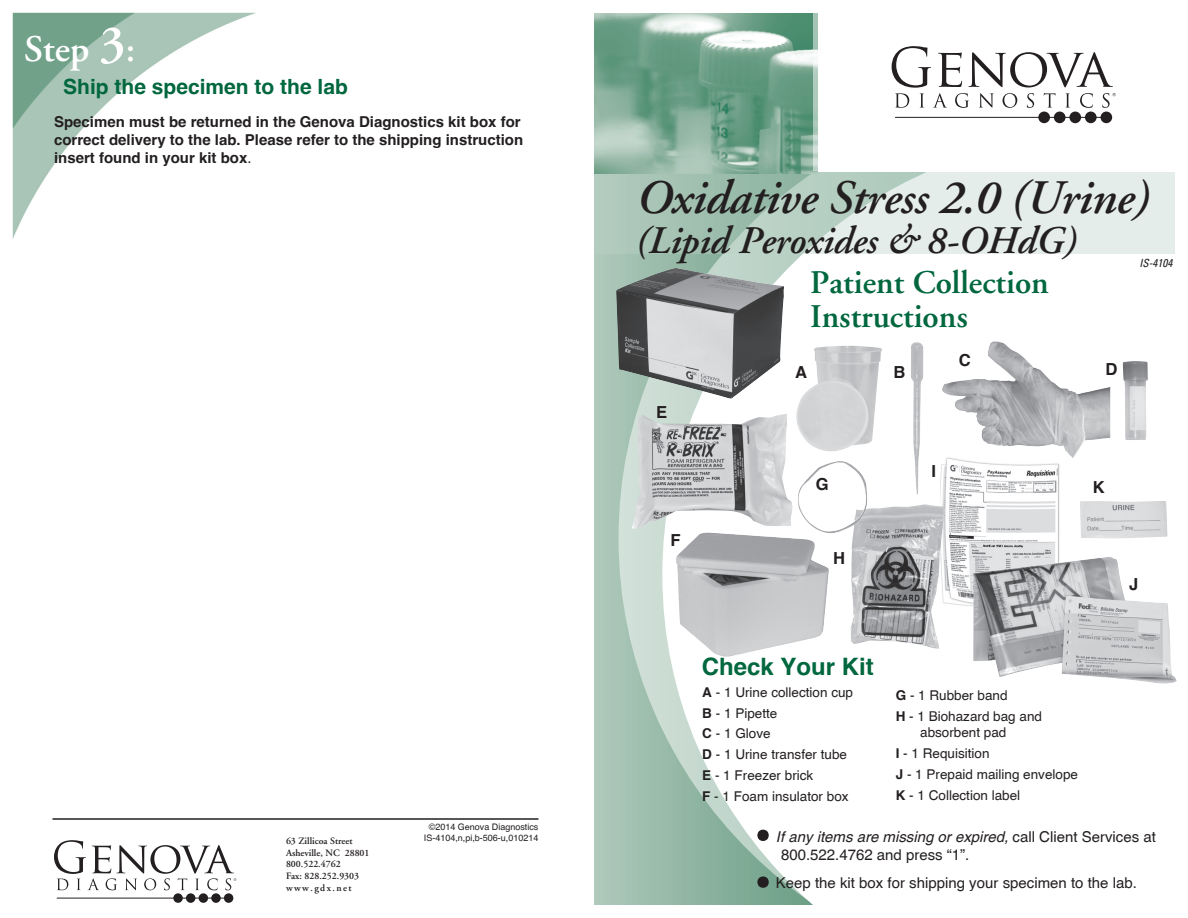
<style>
.page{position:relative;width:1188px;height:918px;background:#fff}
.page>*{position:absolute;margin:0;border:0;box-sizing:border-box;transform-origin:0 0}
.t1{font:italic 600 48px "Adobe Garamond";letter-spacing:-.01em;color:#231f20}
.t2{font:italic 600 39px "Adobe Garamond";letter-spacing:-.01em;color:#231f20}
.t3{font:600 37.5px "Adobe Garamond";color:#fff}
.t4{font:600 33px/34.5px "Adobe Garamond";color:#00673e}
.t5{font:700 24px "Helvetica";color:#00673e}
.t6{font:700 21px "Helvetica";color:#00673e}
.t7{font:700 16.65px "Helvetica";color:#231f20}
.t8{font:700 15px/18px "Helvetica";color:#231f20}
.body_copy_indented{font:15px/18px "Helvetica";color:#231f20}
.t9{font:13.5px/16.5px "Helvetica";color:#231f20}
.t10{font:italic condensed 11.25px "Univers";color:#231f20}
.t11{font:600 9.75px "Adobe Garamond";color:#231f20}
.t12{font:600 9.75px "Adobe Garamond";letter-spacing:.15em;color:#231f20}
.t13{font:9px "Helvetica";color:#231f20}
.s1{font-size:52.5px}
.s2{font-weight:400}
.s3{font-weight:700}
.s4{font-style:italic}
</style>
<div class="page">
<img style="left:12px;top:12px;width:244px;height:227px">
<div style="left:594px;top:172px;width:594px;height:733px;background:#acc7ba"></div>
<svg style="left:618px;top:123px;width:490px;height:782px"></svg>
<svg style="left:662px;top:133px;width:526px;height:772px;background:#f6f9f8"></svg>
<hr style="left:57px;top:898px;width:172px;height:1px;background:#231f20">
<div style="left:173px;top:893px;width:10px;height:10px;background:#231f20;border-radius:50%"></div>
<div style="left:224px;top:893px;width:9px;height:10px;background:#231f20;border-radius:50%"></div>
<div style="left:199px;top:893px;width:9px;height:10px;background:#231f20;border-radius:50%"></div>
<div style="left:186px;top:893px;width:9px;height:10px;background:#231f20;border-radius:50%"></div>
<div style="left:211px;top:893px;width:10px;height:10px;background:#231f20;border-radius:50%"></div>
<svg style="left:54px;top:840px;width:182px;height:50px"></svg>
<svg style="left:618px;top:172px;width:556px;height:81px;fill:#e4ede9"></svg>
<img style="left:594px;top:14px;width:224px;height:160px">
<svg style="left:813px;top:13px;width:4px;height:158px"></svg>
<hr style="left:52px;top:818px;width:486px;height:2px;background:#231f20">
<hr style="left:895px;top:117px;width:211px;height:1px;background:#231f20">
<div style="left:1038px;top:112px;width:12px;height:11px;background:#231f20;border-radius:50%"></div>
<div style="left:1101px;top:112px;width:11px;height:11px;background:#231f20;border-radius:50%"></div>
<div style="left:1069px;top:112px;width:12px;height:11px;background:#231f20;border-radius:50%"></div>
<div style="left:1054px;top:112px;width:12px;height:11px;background:#231f20;border-radius:50%"></div>
<div style="left:1085px;top:112px;width:12px;height:11px;background:#231f20;border-radius:50%"></div>
<svg style="left:892px;top:46px;width:224px;height:62px"></svg>
<img style="left:910px;top:342px;width:14px;height:152px">
<img style="left:1123px;top:361px;width:25px;height:79px">
<img style="left:795px;top:346px;width:87px;height:106px">
<img style="left:940px;top:456px;width:124px;height:153px">
<img style="left:851px;top:504px;width:93px;height:145px">
<img style="left:941px;top:341px;width:169px;height:117px">
<img style="left:616px;top:268px;width:168px;height:131px">
<img style="left:1080px;top:501px;width:88px;height:37px">
<img style="left:973px;top:557px;width:204px;height:128px">
<img style="left:676px;top:532px;width:151px;height:125px">
<img style="left:632px;top:414px;width:161px;height:115px">
<img style="left:797px;top:461px;width:70px;height:73px">
<p class="t3" style="left:24px;top:29px;width:113px">Step <span class="s1">3</span>:</p>
<p class="t6" style="left:63px;top:74px;width:286px">Ship the specimen to the lab</p>
<p class="t8" style="left:54px;top:112px;width:471px">Specimen must be returned in the Genova Diagnostics kit box for correct delivery to the lab. Please refer to the shipping instruction insert found in your kit box<span class="s2">.</span></p>
<p class="t11" style="left:286px;top:836px;width:68px">63 Zillicoa Street</p>
<p class="t11" style="left:286px;top:847px;width:85px">Asheville, NC 28801</p>
<p class="t11" style="left:286px;top:859px;width:56px">800.522.4762</p>
<p class="t11" style="left:286px;top:871px;width:75px">Fax: 828.252.9303</p>
<p class="t12" style="left:286px;top:882px;width:67px">www.gdx.net</p>
<p class="t13" style="left:429px;top:821px;width:111px">©2014 Genova Diagnostics</p>
<p class="t13" style="left:424px;top:832px;width:116px">IS-4104,n,pi,b-506-u,010214</p>
<p class="t1" style="left:634px;top:171px;width:514px">Oxidative Stress 2.0 (Urine)</p>
<p class="t2" style="left:634px;top:219px;width:442px">(Lipid Peroxides &amp; 8-OHdG)</p>
<p class="t10" style="left:1140px;top:256px;width:35px">IS-4104</p>
<p class="t4" style="left:810px;top:266px;width:240px">Patient Collection<br>Instructions</p>
<p class="t7" style="left:656px;top:402px;width:13px">E</p>
<p class="t7" style="left:671px;top:530px;width:12px">F</p>
<p class="t7" style="left:959px;top:349px;width:13px">C</p>
<p class="t7" style="left:795px;top:362px;width:13px">A</p>
<p class="t7" style="left:894px;top:361px;width:13px">B</p>
<p class="t7" style="left:1105px;top:358px;width:13px">D</p>
<p class="t7" style="left:816px;top:474px;width:14px">G</p>
<p class="t7" style="left:833px;top:547px;width:13px">H</p>
<p class="t7" style="left:932px;top:460px;width:6px">I</p>
<p class="t7" style="left:1093px;top:477px;width:13px">K</p>
<p class="t7" style="left:1129px;top:573px;width:11px">J</p>
<p class="t5" style="left:702px;top:652px;width:174px">Check Your Kit</p>
<p class="t9" style="left:702px;top:683px;width:152px"><span class="s3">A</span> - 1 Urine collection cup</p>
<p class="t9" style="left:702px;top:704px;width:77px"><span class="s3">B</span> - 1 Pipette</p>
<p class="t9" style="left:702px;top:725px;width:70px"><span class="s3">C</span> - 1 Glove</p>
<p class="t9" style="left:702px;top:746px;width:146px"><span class="s3">D</span> - 1 Urine transfer tube</p>
<p class="t9" style="left:702px;top:767px;width:113px"><span class="s3">E</span> - 1 Freezer brick</p>
<p class="t9" style="left:702px;top:788px;width:148px"><span class="s3">F</span> - 1 Foam insulator box</p>
<p class="t9" style="left:896px;top:686px;width:113px"><span class="s3">G</span> - 1 Rubber band</p>
<p class="t9" style="left:920px;top:707px;width:123px;text-indent:-24px"><span class="s3">H</span> - 1 Biohazard bag and absorbent pad</p>
<p class="t9" style="left:896px;top:745px;width:95px"><span class="s3">I</span> - 1 Requisition</p>
<p class="t9" style="left:896px;top:765px;width:184px"><span class="s3">J</span> - 1 Prepaid mailing envelope</p>
<p class="t9" style="left:896px;top:786px;width:126px"><span class="s3">K</span> - 1 Collection label</p>
<p class="body_copy_indented" style="left:781px;top:827px;width:377px;text-indent:-31px"><span class="s1">•</span> <span class="s4">If any items are missing or expired,</span> call Client Services at<br>800.522.4762 and press “1”.</p>
<p class="body_copy_indented" style="left:750px;top:874px;width:388px"><span class="s1">•</span> Keep the kit box for shipping your specimen to the lab.</p>
</div>
